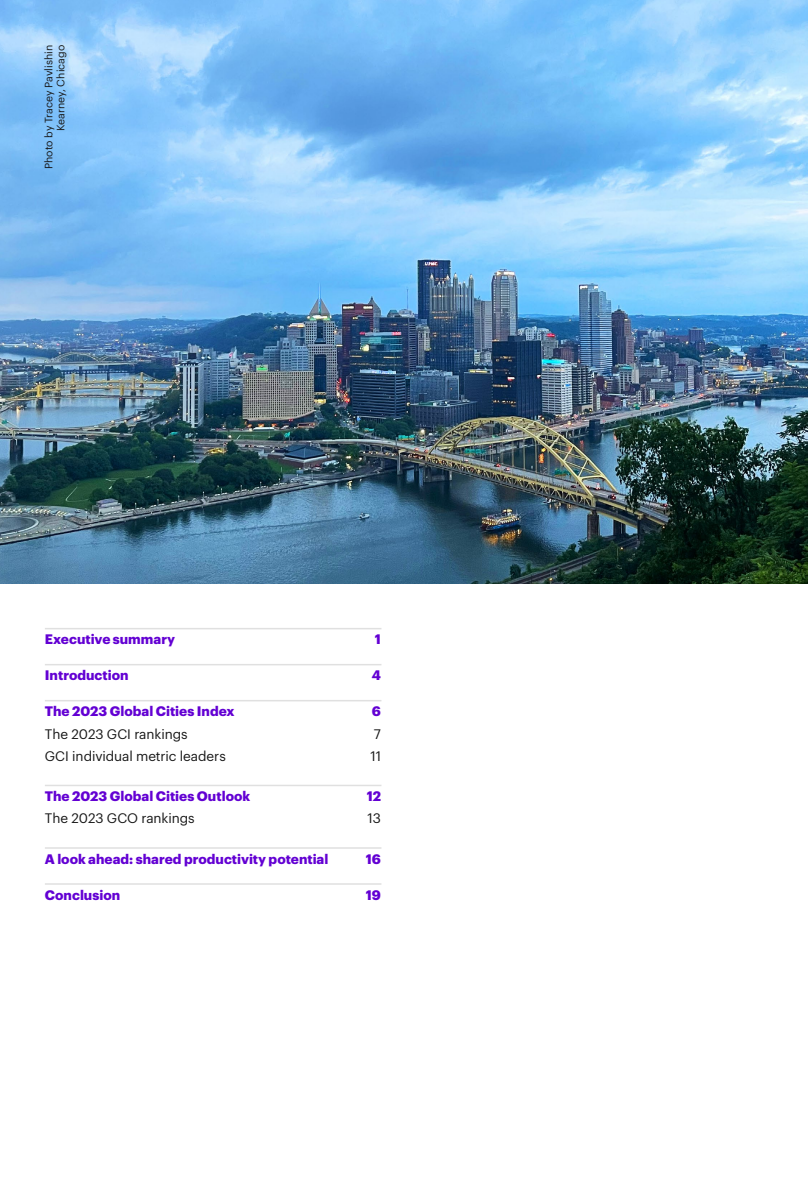
<style>
.page{position:relative;width:808px;height:1191px;background:#fff}
.page>*{position:absolute;margin:0;border:0;box-sizing:border-box;transform-origin:0 0}
.t1{font:700 13.5px "Graphik";color:#6300d3}
.t2{font:13.5px "Graphik";letter-spacing:-.005em;color:#171717}
.t3{font:10.5px/12px "Graphik";color:#171717;text-align:right}
</style>
<div class="page">
<img style="left:0;top:0;width:808px;height:583px">
<hr style="left:45px;top:628px;width:336px;height:1px;background:#e0e0e0">
<hr style="left:45px;top:664px;width:336px;height:1px;background:#e0e0e0">
<hr style="left:45px;top:700px;width:336px;height:1px;background:#e0e0e0">
<hr style="left:45px;top:784px;width:336px;height:2px;background:#e0e0e0">
<hr style="left:45px;top:847px;width:336px;height:1px;background:#e0e0e0">
<hr style="left:45px;top:883px;width:336px;height:1px;background:#e0e0e0">
<p class="t3" style="left:42px;top:169px;width:126px;rotate:-90deg">Photo by Tracey Pavlishin<br>Kearney, Chicago</p>
<p class="t1" style="left:45px;top:629px;width:132px">Executive summary</p>
<p class="t1" style="left:375px;top:629px;width:8px">1</p>
<p class="t1" style="left:45px;top:665px;width:85px">Introduction</p>
<p class="t1" style="left:372px;top:665px;width:11px">4</p>
<p class="t1" style="left:45px;top:701px;width:191px">The 2023 Global Cities Index</p>
<p class="t1" style="left:372px;top:701px;width:11px">6</p>
<p class="t2" style="left:45px;top:723px;width:144px">The 2023 GCI rankings</p>
<p class="t2" style="left:374px;top:723px;width:9px">7</p>
<p class="t2" style="left:45px;top:746px;width:182px">GCI individual metric leaders</p>
<p class="t2" style="left:370px;top:746px;width:12px">11</p>
<p class="t1" style="left:45px;top:785px;width:207px">The 2023 Global Cities Outlook</p>
<p class="t1" style="left:367px;top:785px;width:16px">12</p>
<p class="t2" style="left:45px;top:808px;width:151px">The 2023 GCO rankings</p>
<p class="t2" style="left:368px;top:808px;width:15px">13</p>
<p class="t1" style="left:45px;top:848px;width:285px">A look ahead: shared productivity potential</p>
<p class="t1" style="left:366px;top:848px;width:17px">16</p>
<p class="t1" style="left:45px;top:884px;width:77px">Conclusion</p>
<p class="t1" style="left:366px;top:884px;width:17px">19</p>
</div>
